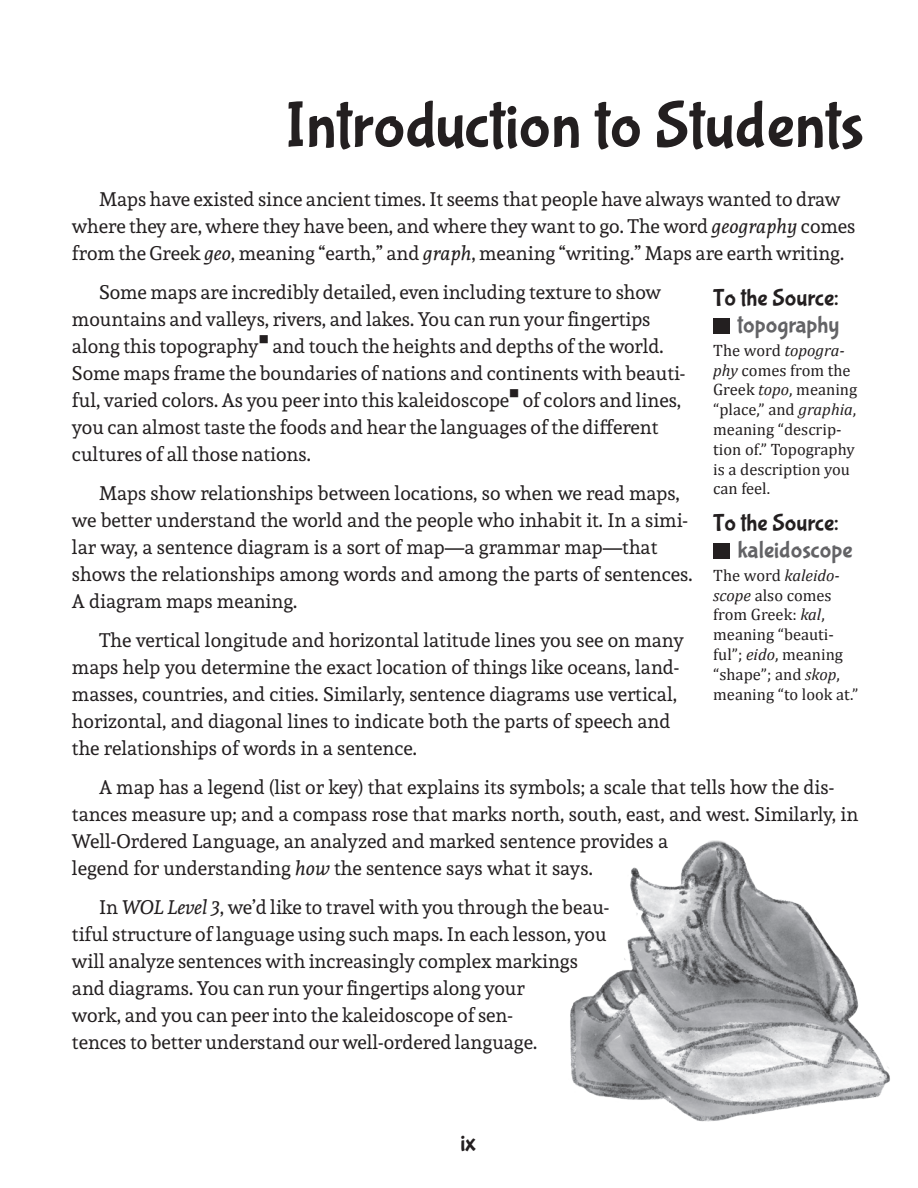
<style>
.page{position:relative;width:918px;height:1188px;background:#fff}
.page>*{position:absolute;margin:0;border:0;box-sizing:border-box;transform-origin:0 0}
.t1{font:66px "Bubblegum Sans";color:#231f20}
.t2{font:24px "Bubblegum Sans";color:#231f20}
.t3{font:24px "Bubblegum Sans";color:#636366}
.t4{font:19.5px/27px "Andada";color:#231f20}
.t5{font:700 19.5px "Andada";color:#231f20}
.t6{font:16.5px/19.8px "Cambria";color:#231f20}
.s1{font-style:italic}
</style>
<div class="page">
<div style="left:713px;top:318px;width:17px;height:15px;background:#231f20"></div>
<div style="left:713px;top:543px;width:17px;height:15px;background:#231f20"></div>
<img style="left:570px;top:841px;width:320px;height:281px">
<h1 class="t1" style="left:286px;top:89px;width:580px">Introduction to Students</h1>
<p class="t4" style="left:72px;top:186px;width:785px;text-indent:27px">Maps have existed since ancient times. It seems that people have always wanted to draw where they are, where they have been, and where they want to go. The word <span class="s1">geography</span> comes from the Greek <span class="s1">geo</span>, meaning “earth,” and <span class="s1">graph</span>, meaning “writing.” Maps are earth writing.</p>
<p class="t4" style="left:72px;top:279px;width:591px;text-indent:27px">Some maps are incredibly detailed, even including texture to show mountains and valleys, rivers, and lakes. You can run your fingertips along this topography</p>
<p class="t2" style="left:713px;top:284px;width:127px">To the Source:</p>
<p class="t3" style="left:738px;top:311px;width:103px">topography</p>
<p class="t6" style="left:713px;top:340px;width:146px">The word <span class="s1">topogra&shy;phy</span> comes from the<br>Greek <span class="s1">topo</span>, meaning “place,” and <span class="s1">graphia</span>, meaning “descrip&shy;tion of.” Topography is a description you can feel.</p>
<p class="t2" style="left:713px;top:509px;width:127px">To the Source:</p>
<p class="t3" style="left:738px;top:536px;width:116px">kaleidoscope</p>
<p class="t6" style="left:713px;top:565px;width:147px">The word <span class="s1">kaleido&shy;scope</span> also comes from Greek: <span class="s1">kal</span>, meaning “beauti&shy;ful”; <span class="s1">eido</span>, meaning “shape”; and <span class="s1">skop</span>, meaning “to look at.”</p>
<p class="t5" style="left:259px;top:324px;width:12px">■</p>
<p class="t4" style="left:72px;top:333px;width:615px;text-indent:200px">and touch the heights and depths of the world.<br>Some maps frame the boundaries of nations and continents with beauti&shy;ful, varied colors. As you peer into this kaleidoscope</p>
<p class="t5" style="left:509px;top:378px;width:12px">■</p>
<p class="t4" style="left:72px;top:387px;width:611px;text-indent:451px">of colors and lines, you can almost taste the foods and hear the languages of the different cultures of all those nations.</p>
<p class="t4" style="left:72px;top:480px;width:622px;text-indent:27px">Maps show relationships between locations, so when we read maps, we better understand the world and the people who inhabit it. In a simi&shy;lar way, a sentence diagram is a sort of map—a grammar map—that shows the relationships among words and among the parts of sentences.<br>A diagram maps meaning.</p>
<p class="t4" style="left:72px;top:627px;width:614px;text-indent:27px">The vertical longitude and horizontal latitude lines you see on many maps help you determine the exact location of things like oceans, land&shy;masses, countries, and cities. Similarly, sentence diagrams use vertical, horizontal, and diagonal lines to indicate both the parts of speech and the relationships of words in a sentence.</p>
<p class="t4" style="left:72px;top:774px;width:788px;text-indent:27px">A map has a legend (list or key) that explains its symbols; a scale that tells how the dis&shy;tances measure up; and a compass rose that marks north, south, east, and west. Similarly, in Well-Ordered Language, an analyzed and marked sentence provides a<br>legend for understanding <span class="s1">how</span> the sentence says what it says.</p>
<p class="t4" style="left:72px;top:894px;width:539px;text-indent:27px">In <span class="s1">WOL Level 3</span>, we’d like to travel with you through the beau&shy;tiful structure of language using such maps. In each lesson, you will analyze sentences with increasingly complex markings and diagrams. You can run your fingertips along your<br>work, and you can peer into the kaleidoscope of sen-<br>tences to better understand our well-ordered language.</p>
<p class="t2" style="left:460px;top:1130px;width:17px">ix</p>
</div>
